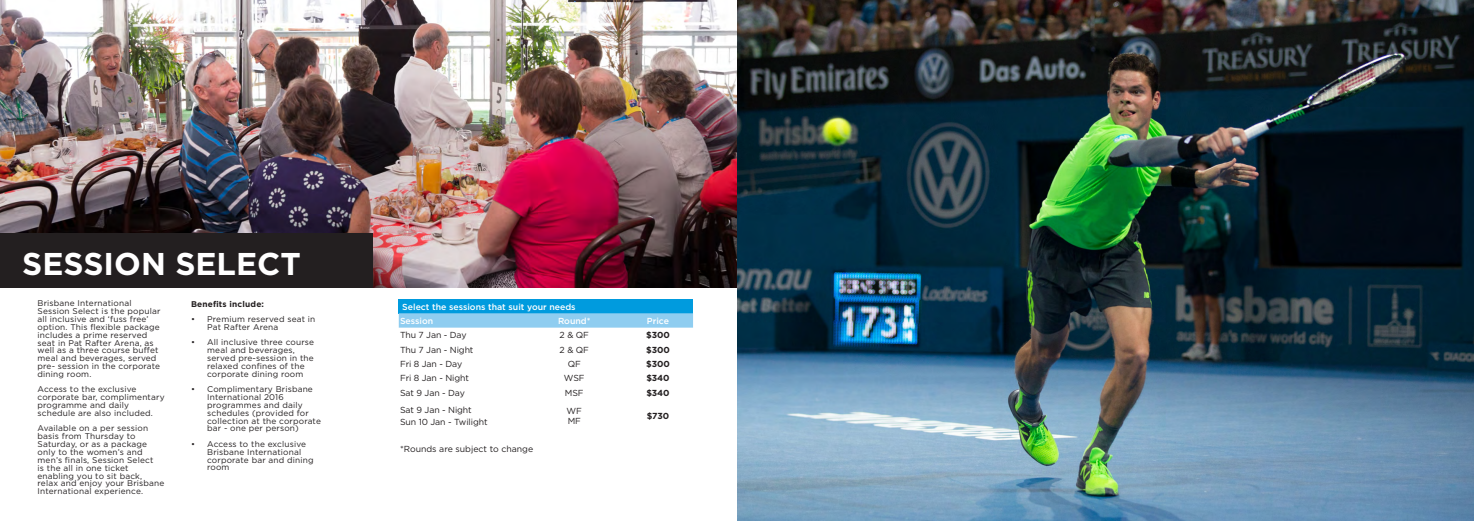
<style>
.page{position:relative;width:1474px;height:521px;background:#fff}
.page>*{position:absolute;margin:0;border:0;box-sizing:border-box;transform-origin:0 0}
.t1{font:700 31.5px "Gotham";color:#fff}
.t2{font:8.75px "Gotham";letter-spacing:-.01em;color:#231f20}
.t3{font:500 8.75px "Gotham";color:#fff}
.t4{font:700 8.75px "Gotham";letter-spacing:-.01em;color:#231f20}
.t5{font:8.31px/7.9px "Gotham";letter-spacing:.02em;color:#231f20}
.t6{font:700 8.31px "Gotham";letter-spacing:.02em;color:#231f20}
</style>
<div class="page">
<img style="left:0;top:0;width:737px;height:288px">
<div style="left:0;top:233px;width:372px;height:55px;background:#231f20"></div>
<div style="left:399px;top:299px;width:294px;height:14px;background:#009bde"></div>
<svg style="left:399px;top:313px;width:294px;height:15px;background:#8ecdef"></svg>
<img style="left:737px;top:0;width:736px;height:521px">
<p class="t1" style="left:22px;top:243px;width:280px">SESSION SELECT</p>
<p class="t5" style="left:38px;top:299px;width:124px">Brisbane International<br>Session Select is the popular all inclusive and ‘fuss free’ option. This flexible package includes a prime reserved seat in Pat Rafter Arena, as well as a three course buffet meal and beverages, served pre- session in the corporate dining room.</p>
<p class="t5" style="left:38px;top:385px;width:128px">Access to the exclusive corporate bar, complimentary programme and daily schedule are also included.</p>
<p class="t5" style="left:38px;top:424px;width:128px">Available on a per session basis from Thursday to<br>Saturday, or as a package only to the women’s and men’s finals, Session Select<br>is the all in one ticket enabling you to sit back, relax and enjoy your Brisbane<br>International experience.</p>
<p class="t6" style="left:191px;top:298px;width:74px">Benefits include:</p>
<p class="t5" style="left:207px;top:315px;width:110px;text-indent:-16px">• Premium reserved seat in<br>Pat Rafter Arena</p>
<p class="t5" style="left:207px;top:338px;width:108px;text-indent:-16px">• All inclusive three course meal and beverages, served pre-session in the relaxed confines of the corporate dining room</p>
<p class="t5" style="left:207px;top:385px;width:115px;text-indent:-16px">• Complimentary Brisbane<br>International 2016 programmes and daily schedules (provided for collection at the corporate bar - one per person)</p>
<p class="t5" style="left:207px;top:440px;width:108px;text-indent:-16px">• Access to the exclusive<br>Brisbane International corporate bar and dining room</p>
<p class="t3" style="left:402px;top:301px;width:175px">Select the sessions that suit your needs</p>
<p class="t3" style="left:400px;top:315px;width:35px">Session</p>
<p class="t3" style="left:558px;top:315px;width:34px">Round*</p>
<p class="t3" style="left:647px;top:315px;width:24px">Price</p>
<p class="t2" style="left:400px;top:330px;width:68px">Thu 7 Jan - Day</p>
<p class="t2" style="left:559px;top:330px;width:31px">2 &amp; QF</p>
<p class="t4" style="left:646px;top:329px;width:25px">$300</p>
<p class="t2" style="left:400px;top:344px;width:75px">Thu 7 Jan - Night</p>
<p class="t2" style="left:559px;top:344px;width:31px">2 &amp; QF</p>
<p class="t4" style="left:646px;top:344px;width:25px">$300</p>
<p class="t2" style="left:400px;top:358px;width:64px">Fri 8 Jan - Day</p>
<p class="t2" style="left:568px;top:358px;width:15px">QF</p>
<p class="t4" style="left:646px;top:358px;width:25px">$300</p>
<p class="t2" style="left:400px;top:373px;width:71px">Fri 8 Jan - Night</p>
<p class="t2" style="left:564px;top:373px;width:22px">WSF</p>
<p class="t4" style="left:646px;top:372px;width:25px">$340</p>
<p class="t2" style="left:400px;top:387px;width:66px">Sat 9 Jan - Day</p>
<p class="t2" style="left:565px;top:387px;width:20px">MSF</p>
<p class="t4" style="left:646px;top:387px;width:25px">$340</p>
<p class="t2" style="left:400px;top:404px;width:73px">Sat 9 Jan - Night</p>
<p class="t2" style="left:400px;top:416px;width:89px">Sun 10 Jan - Twilight</p>
<p class="t2" style="left:566px;top:405px;width:17px">WF</p>
<p class="t2" style="left:567px;top:415px;width:15px">MF</p>
<p class="t4" style="left:646px;top:410px;width:24px">$730</p>
<p class="t2" style="left:400px;top:443px;width:135px">*Rounds are subject to change</p>
</div>
